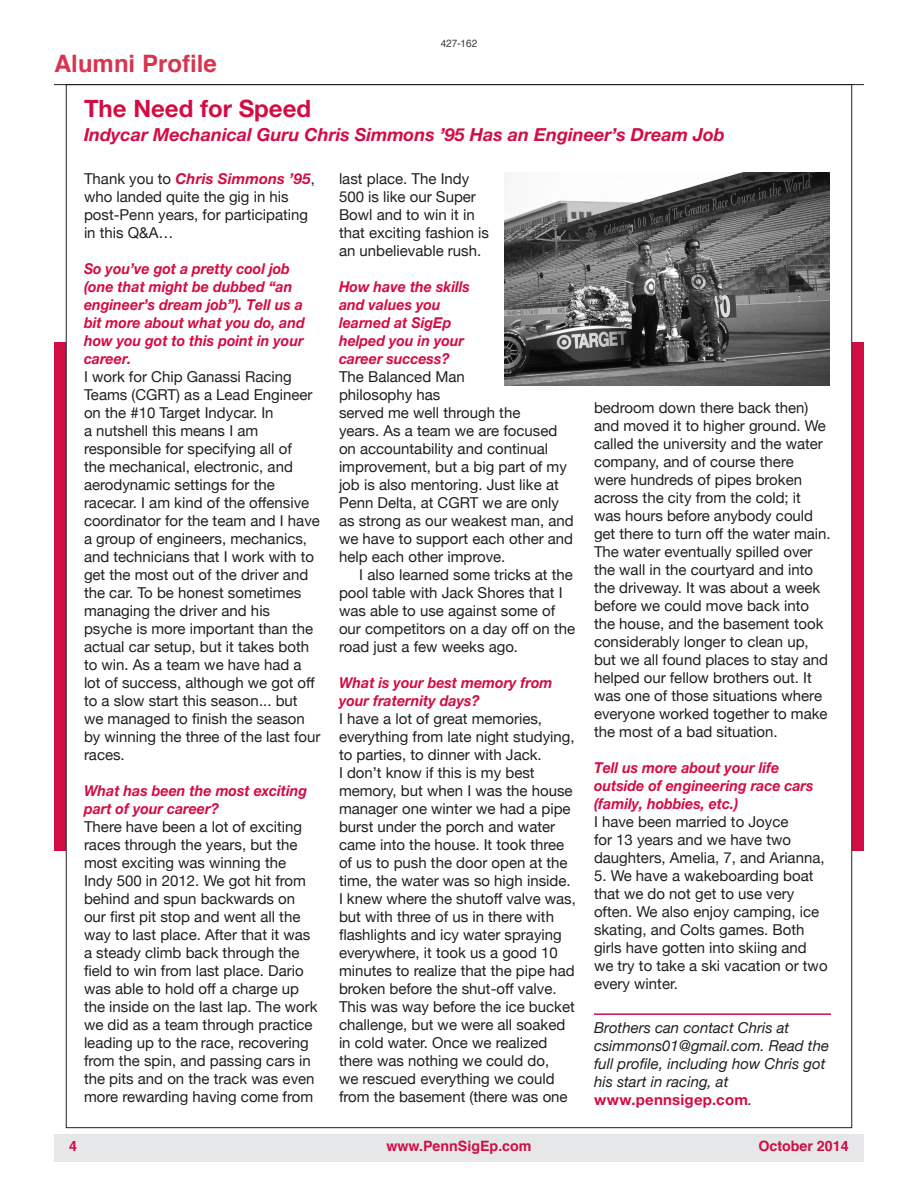
<style>
.page{position:relative;width:918px;height:1188px;background:#fff}
.page>*{position:absolute;margin:0;border:0;box-sizing:border-box;transform-origin:0 0}
._3_Headline{font:700 24px "Helvetica Neue";color:#d20d44}
._1_-_Heading{font:700 24px "Helvetica";color:#d7354f}
._4_Subhead{font:italic 700 18px "Helvetica Neue";color:#d20d44}
.No_Spacing{font:15px/18px "Helvetica Neue";color:#231f20}
._10_Q_A_Question{font:italic 700 15px/18px "Helvetica Neue";color:#d20d44;scale:.95 1}
.No_Spacing-2{font:italic 15px/18px "Helvetica Neue";color:#231f20}
.t1{font:700 14.25px "Helvetica";color:#d20d44}
._6_Frat_News_Body{font:10.5px "Helvetica";color:#3e3e3f;scale:.95 1}
.s1{font-weight:700;font-style:italic;color:#d20d44}
.s2{font-weight:700;font-style:normal;color:#d20d44}
</style>
<div class="page">
<div style="left:54px;top:1134px;width:810px;height:28px;background:#e6e7e9"></div>
<div style="left:54px;top:342px;width:810px;height:508px;background:#d20d44"></div>
<div style="left:66px;top:85px;width:786px;height:1043px;background:#fff"></div>
<hr style="left:54px;top:84px;width:810px;height:1px;background:#231f20">
<hr style="left:594px;top:1013px;width:237px;height:2px;background:#d20d44">
<img style="left:505px;top:173px;width:324px;height:213px">
<p class="_1_-_Heading" style="left:54px;top:44px;width:164px">Alumni Profile</p>
<p class="_6_Frat_News_Body" style="left:441px;top:35px;width:40px">427-162</p>
<p class="_3_Headline" style="left:84px;top:94px;width:229px">The Need for Speed</p>
<p class="_4_Subhead" style="left:84px;top:124px;width:642px">Indycar Mechanical Guru Chris Simmons ’95 Has an Engineer’s Dream Job</p>
<p class="No_Spacing" style="left:84px;top:171px;width:232px">Thank you to <span class="s1">Chris Simmons ’95</span>, who landed quite the gig in his post-Penn years, for participating in this Q&amp;A…</p>
<p class="_10_Q_A_Question" style="left:84px;top:259px;width:234px">So you’ve got a pretty cool job (one that might be dubbed “an engineer’s dream job”). Tell us a bit more about what you do, and how you got to this point in your career.</p>
<p class="No_Spacing" style="left:84px;top:369px;width:238px">I work for Chip Ganassi Racing<br>Teams (CGRT) as a Lead Engineer on the #10 Target Indycar. In<br>a nutshell this means I am responsible for specifying all of<br>the mechanical, electronic, and aerodynamic settings for the racecar. I am kind of the offensive coordinator for the team and I have a group of engineers, mechanics, and technicians that I work with to get the most out of the driver and the car. To be honest sometimes managing the driver and his psyche is more important than the actual car setup, but it takes both to win. As a team we have had a lot of success, although we got off to a slow start this season... but we managed to finish the season by winning the three of the last four races.</p>
<p class="_10_Q_A_Question" style="left:84px;top:781px;width:236px">What has been the most exciting part of your career?</p>
<p class="No_Spacing" style="left:84px;top:819px;width:235px">There have been a lot of exciting races through the years, but the most exciting was winning the<br>Indy 500 in 2012. We got hit from behind and spun backwards on our first pit stop and went all the way to last place. After that it was a steady climb back through the field to win from last place. Dario was able to hold off a charge up the inside on the last lap. The work we did as a team through practice leading up to the race, recovering from the spin, and passing cars in the pits and on the track was even more rewarding having come from</p>
<p class="No_Spacing" style="left:339px;top:171px;width:152px">last place. The Indy<br>500 is like our Super<br>Bowl and to win it in that exciting fashion is an unbelievable rush.</p>
<p class="_10_Q_A_Question" style="left:339px;top:277px;width:139px">How have the skills and values you learned at SigEp helped you in your career success?</p>
<p class="No_Spacing" style="left:339px;top:369px;width:236px">The Balanced Man<br>philosophy has<br>served me well through the<br>years. As a team we are focused on accountability and continual improvement, but a big part of my job is also mentoring. Just like at<br>Penn Delta, at CGRT we are only as strong as our weakest man, and we have to support each other and help each other improve.</p>
<p class="No_Spacing" style="left:339px;top:567px;width:238px;text-indent:20px">I also learned some tricks at the pool table with Jack Shores that I was able to use against some of our competitors on a day off on the road just a few weeks ago.</p>
<p class="_10_Q_A_Question" style="left:339px;top:673px;width:226px">What is your best memory from your fraternity days?</p>
<p class="No_Spacing" style="left:339px;top:711px;width:238px">I have a lot of great memories, everything from late night studying, to parties, to dinner with Jack.<br>I don’t know if this is my best memory, but when I was the house manager one winter we had a pipe burst under the porch and water came into the house. It took three of us to push the door open at the time, the water was so high inside.<br>I knew where the shutoff valve was, but with three of us in there with flashlights and icy water spraying everywhere, it took us a good 10 minutes to realize that the pipe had broken before the shut-off valve.<br>This was way before the ice bucket challenge, but we were all soaked in cold water. Once we realized there was nothing we could do,<br>we rescued everything we could from the basement (there was one</p>
<p class="No_Spacing" style="left:594px;top:400px;width:238px">bedroom down there back then) and moved it to higher ground. We called the university and the water company, and of course there<br>were hundreds of pipes broken across the city from the cold; it was hours before anybody could get there to turn off the water main.<br>The water eventually spilled over the wall in the courtyard and into the driveway. It was about a week before we could move back into the house, and the basement took considerably longer to clean up, but we all found places to stay and helped our fellow brothers out. It was one of those situations where everyone worked together to make the most of a bad situation.</p>
<p class="_10_Q_A_Question" style="left:594px;top:759px;width:233px">Tell us more about your life outside of engineering race cars (family, hobbies, etc.)</p>
<p class="No_Spacing" style="left:594px;top:814px;width:232px">I have been married to Joyce<br>for 13 years and we have two daughters, Amelia, 7, and Arianna,</p>
<p class="No_Spacing" style="left:594px;top:868px;width:235px">5. We have a wakeboarding boat that we do not get to use very often. We also enjoy camping, ice skating, and Colts games. Both girls have gotten into skiing and we try to take a ski vacation or two every winter.</p>
<p class="No_Spacing-2" style="left:594px;top:1019px;width:237px">Brothers can contact Chris at csimmons01@gmail.com. Read the full profile, including how Chris got his start in racing, at <span class="s2">www.pennsigep.com</span>.</p>
<p class="t1" style="left:69px;top:1134px;width:9px">4</p>
<p class="t1" style="left:386px;top:1134px;width:147px">www.PennSigEp.com</p>
<p class="t1" style="left:758px;top:1134px;width:92px">October 2014</p>
</div>
